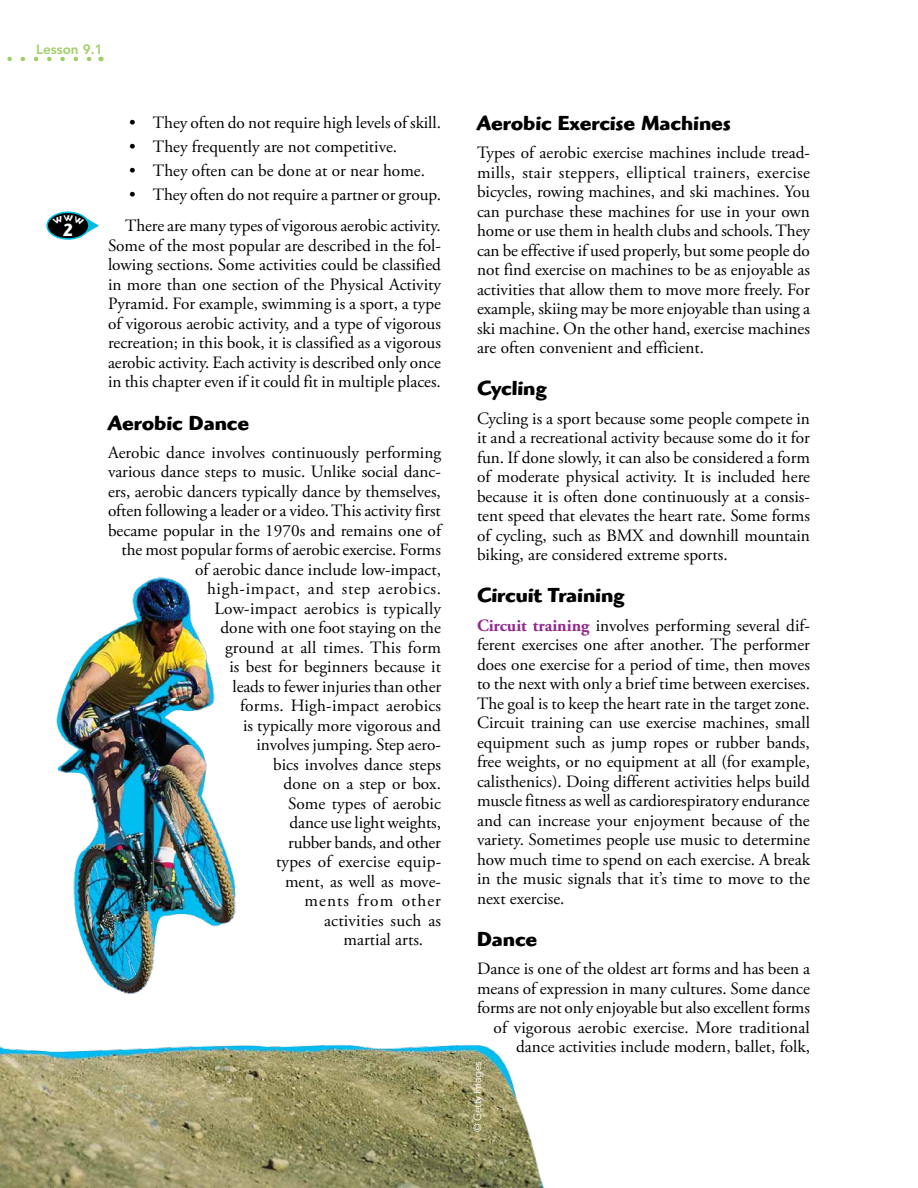
<style>
.page{position:relative;width:918px;height:1188px;background:#fff}
.page>*{position:absolute;margin:0;border:0;box-sizing:border-box;transform-origin:0 0}
.t1{font:700 21px "Highlander Std";color:#000}
.t2{font:700 18px "Highlander";color:#fff}
.t3{font:17.25px/19.5px "Adobe Garamond Pro";color:#000;text-align:justify}
.t4{font:17.25px "Adobe Garamond Pro";letter-spacing:.04em;color:#000}
.t5{font:17.25px "Adobe Garamond Pro";letter-spacing:.06em;color:#000}
.t6{font:800 13.5px "Avenir LT Std";color:#a0cf67}
.t7{font:10.5px "Avenir LT Std";letter-spacing:-.015em;color:#fff}
.s1{font-weight:700;color:#92278f}
</style>
<div class="page">
<svg style="left:47px;top:212px;width:42px;height:27px"></svg>
<div style="left:46px;top:211px;width:44px;height:29px;border:2px solid #00bce4;border-radius:50%"></div>
<img style="left:0;top:577px;width:544px;height:611px">
<svg style="left:7px;top:57px;width:85px;height:4px"></svg>
<svg style="left:53px;top:212px;width:46px;height:27px"></svg>
<p class="t6" style="left:36px;top:41px;width:68px">Lesson 9.1</p>
<p class="t2" style="left:63px;top:220px;width:12px">2</p>
<p class="t3" style="left:129px;top:113px;width:314px">• They often do not require high levels of skill.</p>
<p class="t3" style="left:129px;top:137px;width:270px">• They frequently are not competitive.</p>
<p class="t3" style="left:129px;top:161px;width:298px">• They often can be done at or near home.</p>
<p class="t3" style="left:125px;top:179px;width:317px;line-height:31.5px">• They often do not require a partner or group.<br>There are many types of vigorous aerobic activity.</p>
<p class="t3" style="left:108px;top:236px;width:335px">Some of the most popular are described in the fol&shy;lowing sections. Some activities could be classified in more than one section of the Physical Activity Pyramid. For example, swimming is a sport, a type of vigorous aerobic activity, and a type of vigorous recreation; in this book, it is classified as a vigorous aerobic activity. Each activity is described only once in this chapter even if it could fit in multiple places.</p>
<p class="t1" style="left:108px;top:410px;width:143px">Aerobic Dance</p>
<p class="t3" style="left:108px;top:443px;width:335px">Aerobic dance involves continuously performing</p>
<p class="t3" style="left:108px;top:463px;width:335px">various dance steps to music. Unlike social danc-</p>
<p class="t3" style="left:108px;top:482px;width:334px">ers, aerobic dancers typically dance by themselves,</p>
<p class="t3" style="left:108px;top:502px;width:334px">often following a leader or a video. This activity first</p>
<p class="t3" style="left:108px;top:521px;width:335px">became popular in the 1970s and remains one of</p>
<p class="t3" style="left:122px;top:541px;width:321px">the most popular forms of aerobic exercise. Forms</p>
<p class="t3" style="left:195px;top:560px;width:248px">of aerobic dance include low-impact,</p>
<p class="t4" style="left:207px;top:579px;width:236px">high-impact, and step aerobics.</p>
<p class="t3" style="left:215px;top:599px;width:228px">Low-impact aerobics is typically</p>
<p class="t3" style="left:221px;top:619px;width:222px">done with one foot staying on the</p>
<p class="t3" style="left:225px;top:638px;width:218px">ground at all times. This form</p>
<p class="t3" style="left:230px;top:658px;width:213px">is best for beginners because it</p>
<p class="t3" style="left:233px;top:677px;width:210px">leads to fewer injuries than other</p>
<p class="t3" style="left:240px;top:697px;width:203px">forms. High-impact aerobics</p>
<p class="t3" style="left:243px;top:716px;width:199px">is typically more vigorous and</p>
<p class="t3" style="left:257px;top:736px;width:186px">involves jumping. Step aero-</p>
<p class="t3" style="left:273px;top:755px;width:169px">bics involves dance steps</p>
<p class="t3" style="left:284px;top:775px;width:159px">done on a step or box.</p>
<p class="t3" style="left:288px;top:794px;width:154px">Some types of aerobic</p>
<p class="t3" style="left:290px;top:814px;width:153px">dance use light weights,</p>
<p class="t3" style="left:288px;top:833px;width:154px">rubber bands, and other</p>
<p class="t3" style="left:276px;top:853px;width:167px">types of exercise equip-</p>
<p class="t3" style="left:285px;top:872px;width:157px">ment, as well as move-</p>
<p class="t5" style="left:305px;top:891px;width:138px">ments from other</p>
<p class="t3" style="left:324px;top:911px;width:119px">activities such as</p>
<p class="t3" style="left:344px;top:931px;width:81px">martial arts.</p>
<p class="t1" style="left:477px;top:110px;width:255px">Aerobic Exercise Machines</p>
<p class="t3" style="left:477px;top:144px;width:335px">Types of aerobic exercise machines include tread&shy;mills, stair steppers, elliptical trainers, exercise bicycles, rowing machines, and ski machines. You can purchase these machines for use in your own home or use them in health clubs and schools. They can be effective if used properly, but some people do not find exercise on machines to be as enjoyable as activities that allow them to move more freely. For example, skiing may be more enjoyable than using a ski machine. On the other hand, exercise machines are often convenient and efficient.</p>
<p class="t1" style="left:477px;top:376px;width:71px">Cycling</p>
<p class="t3" style="left:477px;top:409px;width:335px">Cycling is a sport because some people compete in it and a recreational activity because some do it for fun. If done slowly, it can also be considered a form of moderate physical activity. It is included here because it is often done continuously at a consis&shy;tent speed that elevates the heart rate. Some forms of cycling, such as BMX and downhill mountain biking, are considered extreme sports.</p>
<p class="t1" style="left:477px;top:583px;width:149px">Circuit Training</p>
<p class="t3" style="left:477px;top:616px;width:335px"><span class="s1">Circuit training</span> involves performing several dif&shy;ferent exercises one after another. The performer does one exercise for a period of time, then moves to the next with only a brief time between exercises.<br>The goal is to keep the heart rate in the target zone.<br>Circuit training can use exercise machines, small equipment such as jump ropes or rubber bands, free weights, or no equipment at all (for example, calisthenics). Doing different activities helps build muscle fitness as well as cardiorespiratory endurance and can increase your enjoyment because of the variety. Sometimes people use music to determine how much time to spend on each exercise. A break in the music signals that it’s time to move to the next exercise.</p>
<p class="t1" style="left:477px;top:926px;width:62px">Dance</p>
<p class="t3" style="left:477px;top:960px;width:335px;text-align:right">Dance is one of the oldest art forms and has been a means of expression in many cultures. Some dance forms are not only enjoyable but also excellent forms of vigorous aerobic exercise. More traditional dance activities include modern, ballet, folk,</p>
<p class="t7" style="left:471px;top:1132px;width:72px;rotate:-90deg">© Getty Images</p>
</div>
